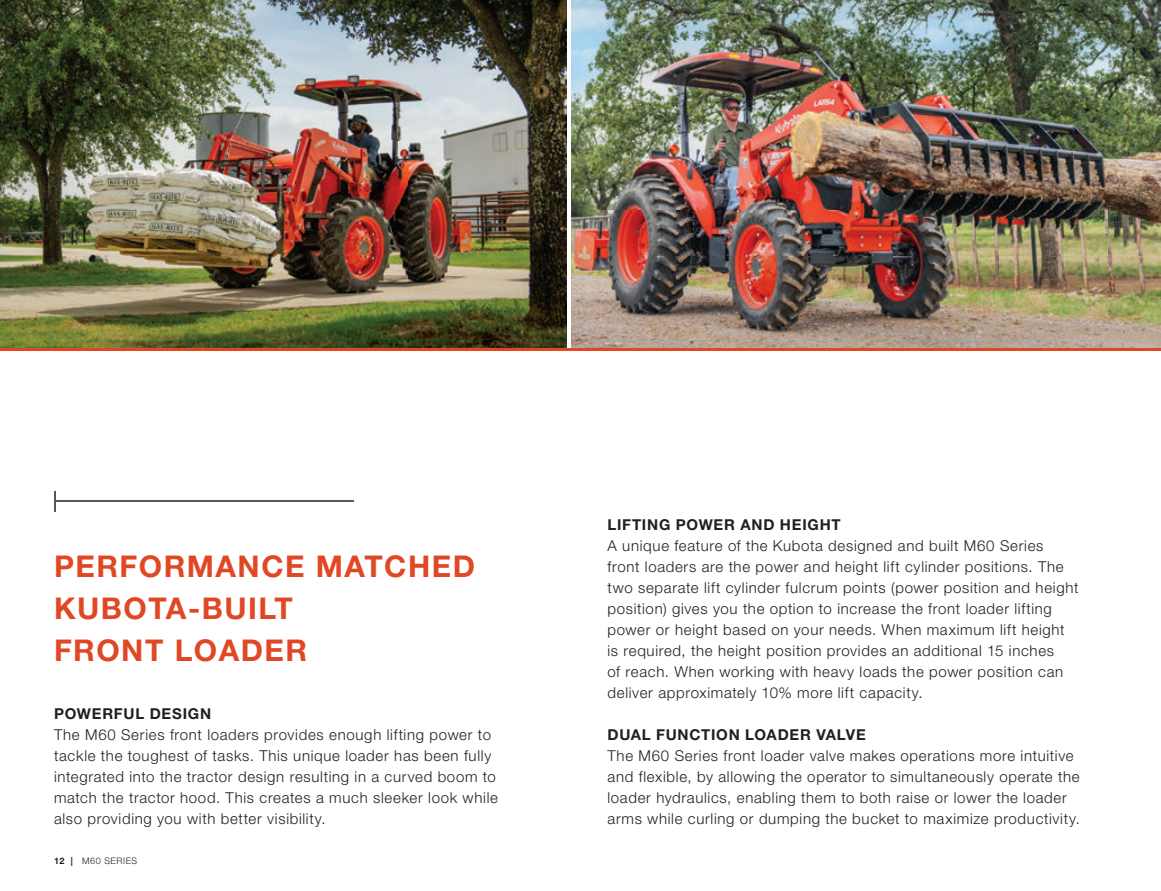
<style>
.page{position:relative;width:1161px;height:891px;background:#fff}
.page>*{position:absolute;margin:0;border:0;box-sizing:border-box;transform-origin:0 0}
.t1{font:700 30px/42px "Helvetica Neue LT Std";letter-spacing:.05em;color:#e04825}
.t2{font:300 15px/21px "Helvetica Neue LT Std";letter-spacing:.045em;color:#231f20}
.t3{font:700 15px "Helvetica Neue LT Std";letter-spacing:.05em;color:#231f20}
.t4{font:300 9px "Helvetica Neue LT Std";letter-spacing:.07em;color:#231f20}
.s1{font-weight:700}
</style>
<div class="page">
<img style="left:571px;top:0;width:590px;height:165px">
<hr style="left:55px;top:500px;width:298px;height:2px;background:#57585a">
<hr style="left:54px;top:491px;width:2px;height:20px;background:#57585a">
<img style="left:0;top:0;width:567px;height:165px">
<img style="left:0;top:165px;width:1161px;height:183px">
<hr style="left:0;top:348px;width:1161px;height:3px;background:#e04825">
<hr style="left:567px;top:0;width:3px;height:348px;background:#fff">
<h1 class="t1" style="left:54px;top:544px;width:422px">PERFORMANCE MATCHED<br>KUBOTA-BUILT<br>FRONT LOADER</h1>
<p class="t3" style="left:54px;top:704px;width:159px">POWERFUL DESIGN</p>
<p class="t2" style="left:54px;top:723px;width:445px">The M60 Series front loaders provides enough lifting power to tackle the toughest of tasks. This unique loader has been fully integrated into the tractor design resulting in a curved boom to match the tractor hood. This creates a much sleeker look while also providing you with better visibility.</p>
<p class="t4" style="left:54px;top:855px;width:85px"><span class="s1">12 |</span> M60 SERIES</p>
<p class="t3" style="left:608px;top:515px;width:235px">LIFTING POWER AND HEIGHT</p>
<p class="t2" style="left:608px;top:534px;width:473px">A unique feature of the Kubota designed and built M60 Series front loaders are the power and height lift cylinder positions. The two separate lift cylinder fulcrum points (power position and height position) gives you the option to increase the front loader lifting power or height based on your needs. When maximum lift height is required, the height position provides an additional 15 inches<br>of reach. When working with heavy loads the power position can deliver approximately 10% more lift capacity.</p>
<p class="t3" style="left:608px;top:725px;width:260px">DUAL FUNCTION LOADER VALVE</p>
<p class="t2" style="left:608px;top:744px;width:474px">The M60 Series front loader valve makes operations more intuitive and flexible, by allowing the operator to simultaneously operate the loader hydraulics, enabling them to both raise or lower the loader arms while curling or dumping the bucket to maximize productivity.</p>
</div>
